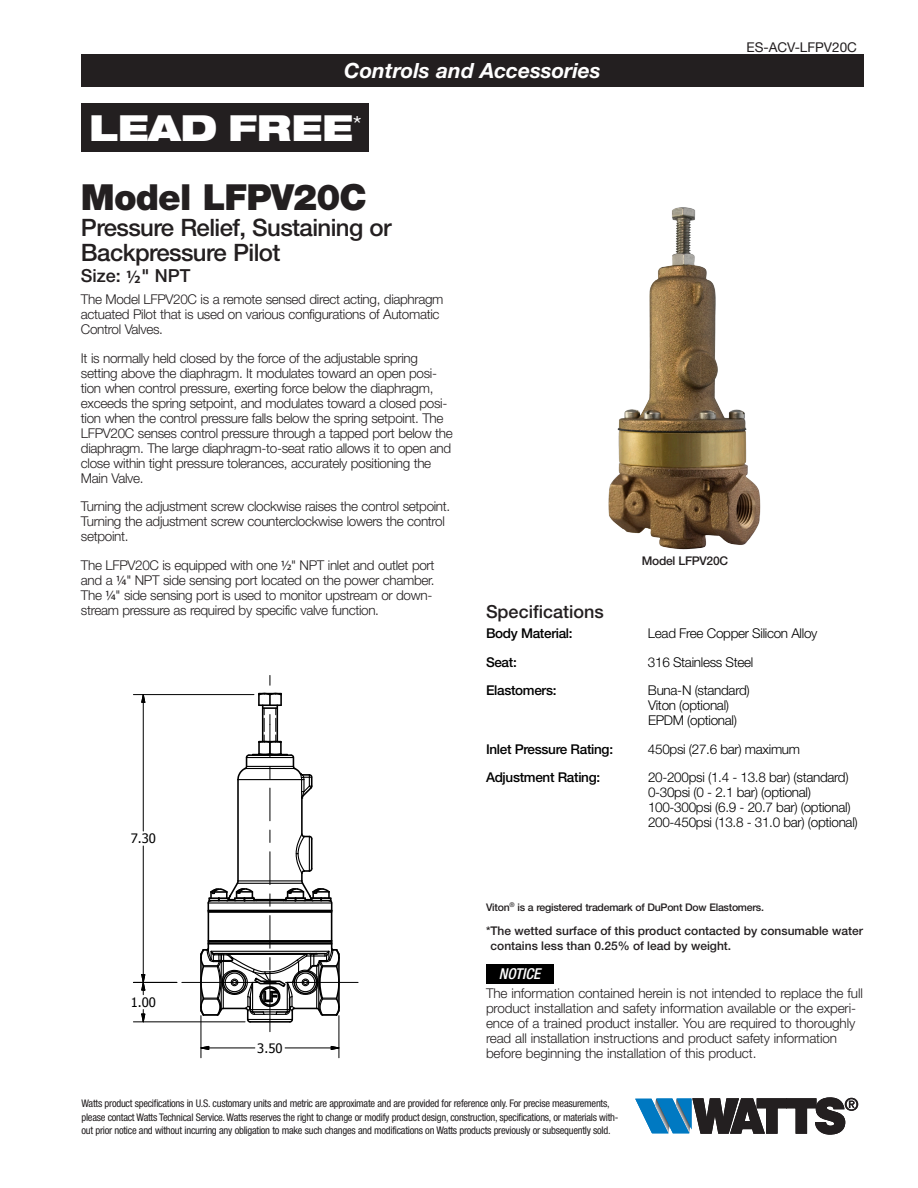
<style>
.page{position:relative;width:918px;height:1188px;background:#fff}
.page>*{position:absolute;margin:0;border:0;box-sizing:border-box;transform-origin:0 0}
.t1{font:900 36px "Helvetica Neue LT Std";letter-spacing:-.025em;color:#231f20}
.t2{font:900 expanded 36px "Helvetica Neue LT Std";color:#fff}
.t3{font:500 24px/25.5px "Helvetica Neue LT Std";letter-spacing:-.025em;color:#231f20}
.t4{font:italic 700 21px "Helvetica Neue LT Std";color:#fff}
.t5{font:500 18px "Helvetica Neue LT Std";color:#231f20}
.t6{font:italic 500 condensed 15px "Helvetica Neue LT Std";color:#fff}
.t7{font:300 13.5px/15px "Helvetica Neue LT Std";letter-spacing:-.025em;color:#231f20}
.t8{font:300 13.5px/15px "Helvetica Neue LT Std";letter-spacing:-.02em;color:#000}
.t9{font:500 13.5px "Helvetica Neue LT Std";letter-spacing:-.02em;color:#000}
._7__Naming_Conventio{font:13.5px "Helvetica Neue LT Std";color:#231f20}
.t10{font:13.05px "Tahoma";color:#000}
.t11{font:500 12px/14.4px "Helvetica Neue LT Std";color:#231f20}
.t12{font:500 12px "Helvetica Neue LT Std";letter-spacing:-.025em;color:#231f20}
.t13{font:condensed 10.5px/13.2px "Helvetica Neue LT Std";letter-spacing:-.025em;color:#231f20}
.t14{font:500 10.5px "Helvetica Neue LT Std";letter-spacing:-.025em;color:#231f20}
.s1{font-family:"Myriad Pro";font-weight:600;font-size:18.75px}
.s2{font-family:"Myriad Pro";font-weight:400;font-size:14.1px}
</style>
<div class="page">
<div style="left:81px;top:104px;width:288px;height:48px;background:#231f20"></div>
<div style="left:81px;top:54px;width:783px;height:32px;background:#231f20"></div>
<div style="left:486px;top:964px;width:67px;height:19px;background:#000"></div>
<hr style="left:301px;top:798px;width:2px;height:36px;background:#000">
<hr style="left:237px;top:780px;width:2px;height:101px;background:#000">
<svg style="left:236px;top:692px;width:77px;height:108px"></svg>
<hr style="left:270px;top:788px;width:1px;height:33px;background:#000">
<svg style="left:182px;top:830px;width:176px;height:202px"></svg>
<hr style="left:286px;top:982px;width:34px;height:1px;background:#000">
<svg style="left:330px;top:1045px;width:9px;height:5px"></svg>
<svg style="left:200px;top:1045px;width:10px;height:5px"></svg>
<hr style="left:285px;top:1048px;width:46px;height:1px;background:#000">
<hr style="left:209px;top:1048px;width:46px;height:1px;background:#000">
<hr style="left:339px;top:1016px;width:1px;height:42px;background:#000">
<hr style="left:201px;top:1016px;width:1px;height:42px;background:#000">
<svg style="left:141px;top:695px;width:5px;height:8px"></svg>
<hr style="left:143px;top:702px;width:1px;height:129px;background:#000">
<hr style="left:143px;top:846px;width:1px;height:129px;background:#000">
<hr style="left:133px;top:694px;width:121px;height:1px;background:#000">
<svg style="left:141px;top:1010px;width:5px;height:13px"></svg>
<svg style="left:141px;top:974px;width:5px;height:21px"></svg>
<hr style="left:133px;top:982px;width:44px;height:1px;background:#000">
<hr style="left:133px;top:1021px;width:112px;height:1px;background:#000">
<img style="left:608px;top:207px;width:153px;height:343px">
<svg style="left:635px;top:1098px;width:223px;height:36px"></svg>
<h3 class="t4" style="left:344px;top:57px;width:258px">Controls and Accessories</h3>
<h1 class="t2" style="left:89px;top:105px;width:274px">LEAD FREE<sup>*</sup></h1>
<h1 class="t1" style="left:81px;top:176px;width:287px">Model LFPV20C</h1>
<h2 class="t3" style="left:81px;top:214px;width:312px">Pressure Relief, Sustaining or<br>Backpressure Pilot</h2>
<h3 class="t5" style="left:81px;top:265px;width:111px">Size: <span class="s1">1/2</span>" NPT</h3>
<p class="t7" style="left:81px;top:292px;width:364px">The Model LFPV20C is a remote sensed direct acting, diaphragm actuated Pilot that is used on various configurations of Automatic<br>Control Valves.</p>
<p class="t7" style="left:81px;top:350px;width:373px">It is normally held closed by the force of the adjustable spring setting above the diaphragm. It modulates toward an open posi&shy;tion when control pressure, exerting force below the diaphragm, exceeds the spring setpoint, and modulates toward a closed posi&shy;tion when the control pressure falls below the spring setpoint. The LFPV20C senses control pressure through a tapped port below the diaphragm. The large diaphragm-to-seat ratio allows it to open and close within tight pressure tolerances, accurately positioning the Main Valve.</p>
<p class="t7" style="left:81px;top:499px;width:371px">Turning the adjustment screw clockwise raises the control setpoint.<br>Turning the adjustment screw counterclockwise lowers the control setpoint.</p>
<p class="t7" style="left:81px;top:557px;width:355px">The LFPV20C is equipped with one <span class="s2">1/2</span>" NPT inlet and outlet port and a <span class="s2">1/4</span>" NPT side sensing port located on the power chamber.<br>The <span class="s2">1/4</span>" side sensing port is used to monitor upstream or down&shy;stream pressure as required by specific valve function.</p>
<h3 class="t5" style="left:486px;top:601px;width:119px">Specifications</h3>
<p class="_7__Naming_Conventio" style="left:746px;top:39px;width:112px">ES-ACV-LFPV20C</p>
<p class="t12" style="left:642px;top:554px;width:88px">Model LFPV20C</p>
<p class="t10" style="left:131px;top:830px;width:27px">7.30</p>
<p class="t10" style="left:131px;top:993px;width:27px">1.00</p>
<p class="t10" style="left:257px;top:1039px;width:27px">3.50</p>
<p class="t9" style="left:486px;top:625px;width:88px">Body Material:</p>
<p class="t8" style="left:648px;top:626px;width:171px">Lead Free Copper Silicon Alloy</p>
<p class="t9" style="left:486px;top:654px;width:32px">Seat:</p>
<p class="t8" style="left:648px;top:654px;width:107px">316 Stainless Steel</p>
<p class="t9" style="left:486px;top:682px;width:72px">Elastomers:</p>
<p class="t8" style="left:648px;top:683px;width:103px">Buna-N (standard)<br>Viton (optional)<br>EPDM (optional)</p>
<p class="t9" style="left:486px;top:741px;width:129px">Inlet Pressure Rating:</p>
<p class="t8" style="left:648px;top:741px;width:154px">450psi (27.6 bar) maximum</p>
<p class="t9" style="left:486px;top:769px;width:116px">Adjustment Rating:</p>
<p class="t8" style="left:648px;top:770px;width:211px">20-200psi (1.4 - 13.8 bar) (standard)<br>0-30psi (0 - 2.1 bar) (optional)<br>100-300psi (6.9 - 20.7 bar) (optional)<br>200-450psi (13.8 - 31.0 bar) (optional)</p>
<p class="t14" style="left:486px;top:901px;width:279px">Viton<sup>®</sup> is a registered trademark of DuPont Dow Elastomers.</p>
<p class="t11" style="left:491px;top:924px;width:374px;text-indent:-4px">*The wetted surface of this product contacted by consumable water contains less than 0.25% of lead by weight.</p>
<p class="t7" style="left:486px;top:986px;width:378px">The information contained herein is not intended to replace the full product installation and safety information available or the experi&shy;ence of a trained product installer. You are required to thoroughly read all installation instructions and product safety information before beginning the installation of this product.</p>
<p class="t6" style="left:499px;top:965px;width:43px">NOTICE</p>
<p class="t13" style="left:81px;top:1097px;width:538px">Watts product specifications in U.S. customary units and metric are approximate and are provided for reference only. For precise measurements, please contact Watts Technical Service. Watts reserves the right to change or modify product design, construction, specifications, or materials with&shy;out prior notice and without incurring any obligation to make such changes and modifications on Watts products previously or subsequently sold.</p>
</div>
